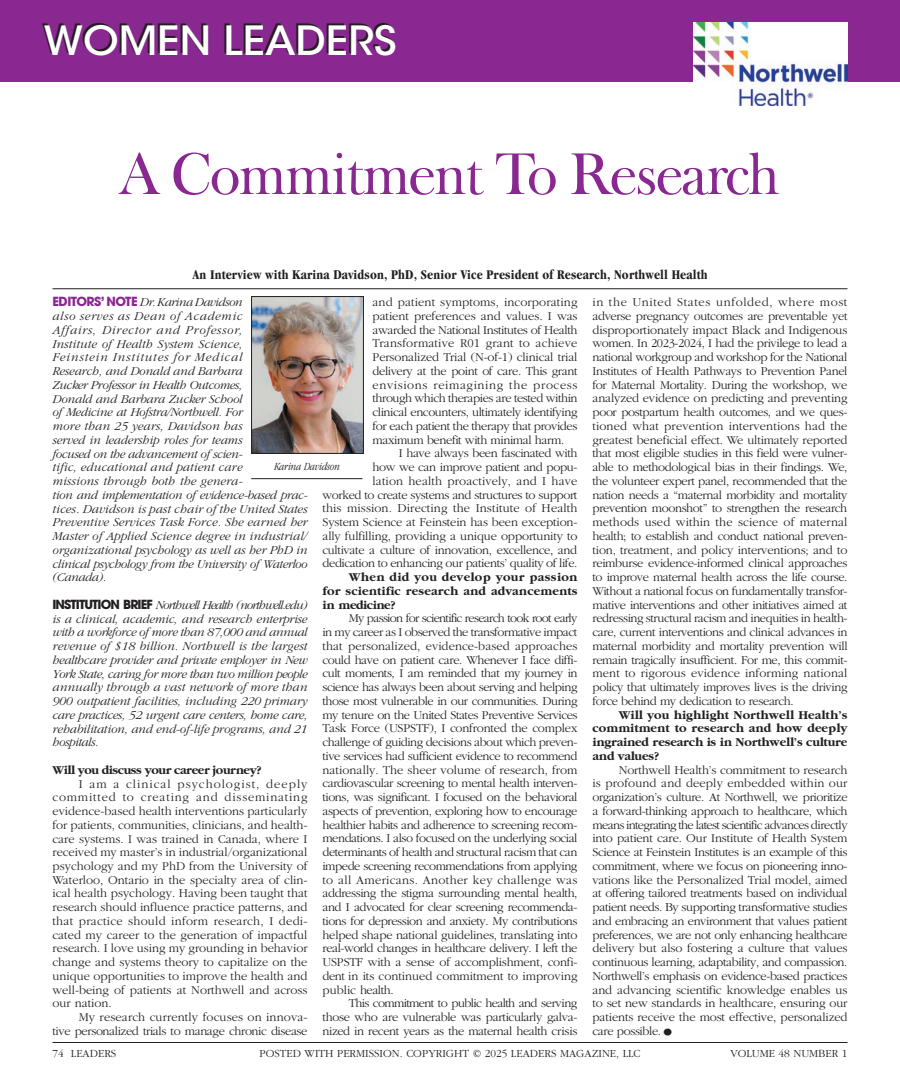
<style>
.page{position:relative;width:900px;height:1080px;background:#fff}
.page>*{position:absolute;margin:0;border:0;box-sizing:border-box;transform-origin:0 0}
.t1{font:60px "Frys Baskerville BT";letter-spacing:-.04em;color:#892890}
.t2{font:500 40px "ITC Avant Garde Std";color:#fff;scale:1.05 1}
.t3{font:700 condensed 13.75px "Garamond";letter-spacing:.01em;color:#231f20}
.t4{font:300 12.5px/13.8px "Garamond";letter-spacing:-.025em;color:#231f20;text-align:justify}
.t5{font:italic 300 12.5px/13.8px "Garamond";letter-spacing:-.005em;color:#231f20}
.t6{font:700 12.5px/13.8px "Garamond";letter-spacing:-.01em;color:#231f20;text-align:justify}
.t7{font:700 12.5px "Garamond";letter-spacing:-.03em;color:#231f20}
.t8{font:300 11.25px "Garamond";color:#231f20}
.t9{font:italic 300 condensed 11.25px "Garamond";color:#231f20}
.s1{font-family:"ITC Avant Garde Pro";font-weight:700;font-style:normal;color:#892890}
.s2{font-family:"ITC Avant Garde Pro";font-weight:700;font-style:normal}
.s3{font-size:22.5px}
</style>
<div class="page">
<div style="left:0;top:0;width:900px;height:81px;background:#892890"></div>
<img style="left:253px;top:298px;width:109px;height:154px">
<div style="left:251px;top:296px;width:113px;height:158px;border:1px solid #231f20"></div>
<hr style="left:251px;top:478px;width:111px;height:1px;background:#231f20">
<hr style="left:52px;top:288px;width:796px;height:1px;background:#231f20">
<img style="left:694px;top:22px;width:154px;height:83px">
<hr style="left:52px;top:1042px;width:796px;height:1px;background:#231f20">
<h2 class="t2" style="left:44px;top:15px;width:338px">WOMEN LEADERS</h2>
<h1 class="t1" style="left:120px;top:136px;width:662px">A Commitment To Research</h1>
<p class="t3" style="left:192px;top:267px;width:517px">An Interview with Karina Davidson, PhD, Senior Vice President of Research, Northwell Health</p>
<p class="t5" style="left:52px;top:296px;width:259px"><span class="s1">EDITORS’ NOTE</span> Dr. Karina Davidson<br>also serves as Dean of Academic<br>Affairs, Director and Professor,<br>Institute of Health System Science,<br>Feinstein Institutes for Medical<br>Research, and Donald and Barbara<br>Zucker Professor in Health Outcomes,<br>Donald and Barbara Zucker School<br>of Medicine at Hofstra/Northwell. For<br>more than 25 years, Davidson has<br>served in leadership roles for teams<br>focused on the advancement of scien-<br>tific, educational and patient care<br>missions through both the genera-<br>tion and implementation of evidence-based prac&shy;tices. Davidson is past chair of the United States Preventive Services Task Force. She earned her Master of Applied Science degree in industrial/ organizational psychology as well as her PhD in clinical psychology from the University of Waterloo (Canada).</p>
<p class="t5" style="left:52px;top:598px;width:257px;text-align:justify"><span class="s2">INSTITUTION BRIEF</span> Northwell Health (northwell.edu) is a clinical, academic, and research enterprise with a workforce of more than 87,000 and annual revenue of $18 billion. Northwell is the largest healthcare provider and private employer in New York State, caring for more than two million people annually through a vast network of more than 900 outpatient facilities, including 220 primary care practices, 52 urgent care centers, home care, rehabilitation, and end-of-life programs, and 21 hospitals.</p>
<p class="t7" style="left:52px;top:763px;width:211px">Will you discuss your career journey?</p>
<p class="t4" style="left:52px;top:777px;width:257px;text-indent:26px">I am a clinical psychologist, deeply committed to creating and disseminating evidence-based health interventions particularly for patients, communities, clinicians, and health&shy;care systems. I was trained in Canada, where I received my master’s in industrial/organizational psychology and my PhD from the University of Waterloo, Ontario in the specialty area of clin&shy;ical health psychology. Having been taught that research should influence practice patterns, and that practice should inform research, I dedi&shy;cated my career to the generation of impactful research. I love using my grounding in behavior change and systems theory to capitalize on the unique opportunities to improve the health and well-being of patients at Northwell and across our nation.</p>
<p class="t4" style="left:52px;top:1011px;width:257px;text-align:right">My research currently focuses on innova-<br>tive personalized trials to manage chronic disease</p>
<p class="t4" style="left:372px;top:296px;width:207px">and patient symptoms, incorporating patient preferences and values. I was awarded the National Institutes of Health Transformative R01 grant to achieve Personalized Trial (N-of-1) clinical trial delivery at the point of care. This grant envisions reimagining the process through which therapies are tested within clinical encounters, ultimately identifying for each patient the therapy that provides maximum benefit with minimal harm.</p>
<p class="t4" style="left:322px;top:447px;width:257px;text-align:right">I have always been fascinated with<br>how we can improve patient and popu-<br>lation health proactively, and I have<br>worked to create systems and structures to support this mission. Directing the Institute of Health System Science at Feinstein has been exception&shy;ally fulfilling, providing a unique opportunity to cultivate a culture of innovation, excellence, and dedication to enhancing our patients’ quality of life.</p>
<p class="t6" style="left:322px;top:571px;width:257px;text-indent:26px">When did you develop your passion for scientific research and advancements in medicine?</p>
<p class="t4" style="left:322px;top:612px;width:257px;text-indent:26px">My passion for scientific research took root early in my career as I observed the transformative impact that personalized, evidence-based approaches could have on patient care. Whenever I face diffi&shy;cult moments, I am reminded that my journey in science has always been about serving and helping those most vulnerable in our communities. During my tenure on the United States Preventive Services Task Force (USPSTF), I confronted the complex challenge of guiding decisions about which preven&shy;tive services had sufficient evidence to recommend nationally. The sheer volume of research, from cardiovascular screening to mental health interven&shy;tions, was significant. I focused on the behavioral aspects of prevention, exploring how to encourage healthier habits and adherence to screening recom&shy;mendations. I also focused on the underlying social determinants of health and structural racism that can impede screening recommendations from applying to all Americans. Another key challenge was addressing the stigma surrounding mental health, and I advocated for clear screening recommenda&shy;tions for depression and anxiety. My contributions helped shape national guidelines, translating into real-world changes in healthcare delivery. I left the USPSTF with a sense of accomplishment, confi&shy;dent in its continued commitment to improving public health.</p>
<p class="t4" style="left:322px;top:997px;width:257px;text-indent:26px">This commitment to public health and serving those who are vulnerable was particularly galva&shy;nized in recent years as the maternal health crisis</p>
<p class="t9" style="left:275px;top:460px;width:67px">Karina Davidson</p>
<p class="t4" style="left:592px;top:296px;width:257px">in the United States unfolded, where most adverse pregnancy outcomes are preventable yet disproportionately impact Black and Indigenous women. In 2023-2024, I had the privilege to lead a national workgroup and workshop for the National Institutes of Health Pathways to Prevention Panel for Maternal Mortality. During the workshop, we analyzed evidence on predicting and preventing poor postpartum health outcomes, and we ques&shy;tioned what prevention interventions had the greatest beneficial effect. We ultimately reported that most eligible studies in this field were vulner&shy;able to methodological bias in their findings. We, the volunteer expert panel, recommended that the nation needs a “maternal morbidity and mortality prevention moonshot” to strengthen the research methods used within the science of maternal health; to establish and conduct national preven&shy;tion, treatment, and policy interventions; and to reimburse evidence-informed clinical approaches to improve maternal health across the life course.<br>Without a national focus on fundamentally transfor&shy;mative interventions and other initiatives aimed at redressing structural racism and inequities in health&shy;care, current interventions and clinical advances in maternal morbidity and mortality prevention will remain tragically insufficient. For me, this commit&shy;ment to rigorous evidence informing national policy that ultimately improves lives is the driving force behind my dedication to research.</p>
<p class="t6" style="left:592px;top:708px;width:257px;text-indent:26px">Will you highlight Northwell Health’s commitment to research and how deeply ingrained research is in Northwell’s culture and values?</p>
<p class="t4" style="left:592px;top:763px;width:257px;text-indent:26px">Northwell Health’s commitment to research is profound and deeply embedded within our organization’s culture. At Northwell, we prioritize a forward-thinking approach to healthcare, which means integrating the latest scientific advances directly into patient care. Our Institute of Health System Science at Feinstein Institutes is an example of this commitment, where we focus on pioneering inno&shy;vations like the Personalized Trial model, aimed at offering tailored treatments based on individual patient needs. By supporting transformative studies and embracing an environment that values patient preferences, we are not only enhancing healthcare delivery but also fostering a culture that values continuous learning, adaptability, and compassion.<br>Northwell’s emphasis on evidence-based practices and advancing scientific knowledge enables us to set new standards in healthcare, ensuring our patients receive the most effective, personalized care possible.<span class="s3">•</span></p>
<p class="t8" style="left:52px;top:1048px;width:65px">74 LEADERS</p>
<p class="t8" style="left:259px;top:1048px;width:383px">POSTED WITH PERMISSION. COPYRIGHT © 2025 LEADERS MAGAZINE, LLC</p>
<p class="t8" style="left:731px;top:1048px;width:118px">VOLUME 48 NUMBER 1</p>
</div>
